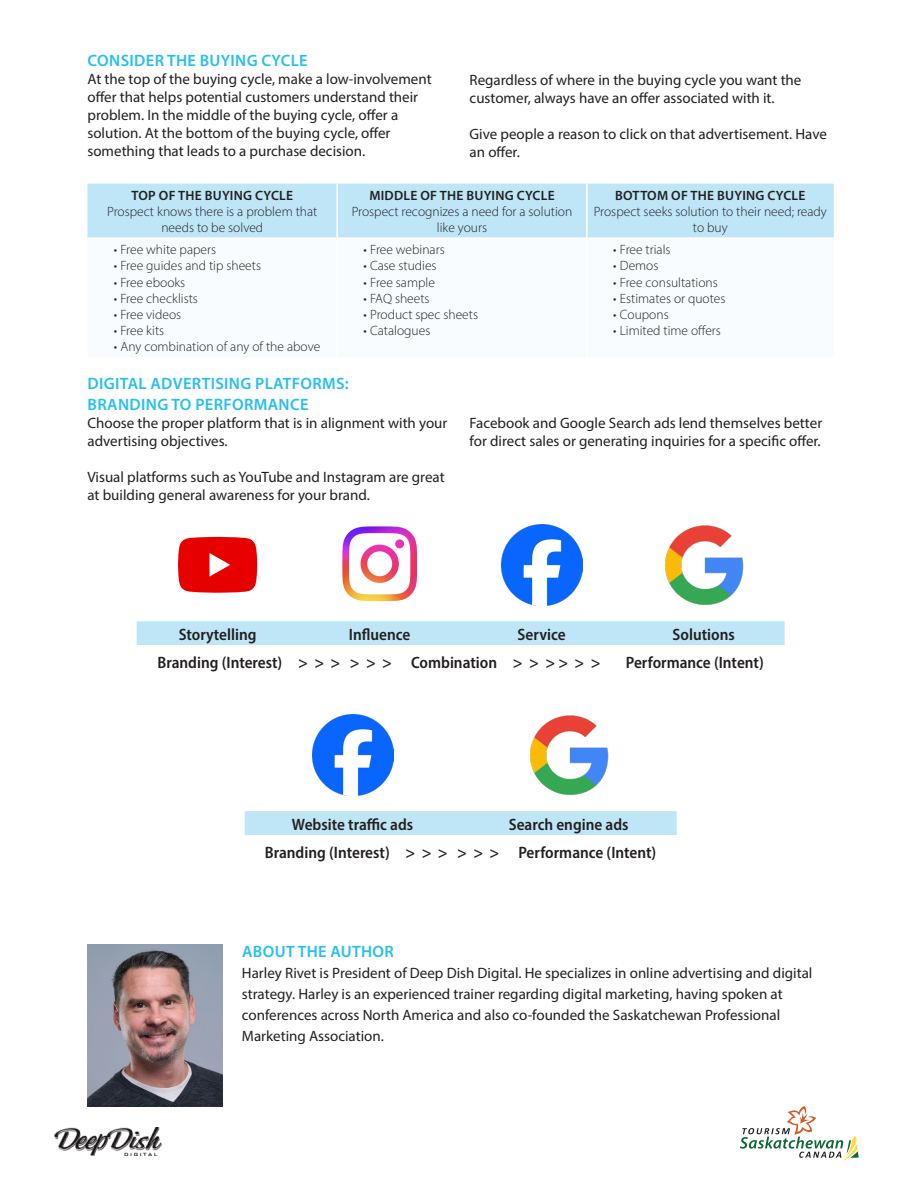
<style>
.page{position:relative;width:918px;height:1188px;background:#fff}
.page>*{position:absolute;margin:0;border:0;box-sizing:border-box;transform-origin:0 0}
.Sub-sub-head_semi-bold{font:600 semi-condensed 16.5px "Myriad Pro";color:#231f20}
.Sub-Head_semi-bold{font:600 16.5px "Myriad Pro";letter-spacing:.02em;color:#26bff0}
.Body_Text_regular{font:15px/18px "Myriad Pro";color:#231f20}
.Body_Text_regular-2{font:300 13.5px/16.2px "Myriad Pro";color:#231f20;text-align:center}
.Sub-Head_semi-bold-2{font:600 13.5px "Myriad Pro";letter-spacing:.02em;color:#231f20}
</style>
<div class="page">
<svg style="left:740px;top:1106px;width:119px;height:56px"></svg>
<img style="left:87px;top:944px;width:135px;height:162px">
<div style="left:87px;top:184px;width:747px;height:53px;background:#bee6f7"></div>
<hr style="left:336px;top:184px;width:2px;height:53px;background:#fff">
<hr style="left:586px;top:184px;width:2px;height:53px;background:#fff">
<div style="left:137px;top:621px;width:648px;height:24px;background:#bee6f7"></div>
<svg style="left:178px;top:537px;width:79px;height:56px;background:#e91d1d"></svg>
<img style="left:342px;top:526px;width:75px;height:75px">
<img style="left:501px;top:524px;width:81px;height:81px">
<img style="left:665px;top:525px;width:79px;height:80px">
<div style="left:245px;top:811px;width:432px;height:24px;background:#bee6f7"></div>
<img style="left:312px;top:714px;width:81px;height:81px">
<img style="left:530px;top:715px;width:79px;height:80px">
<img style="left:54px;top:1128px;width:107px;height:27px">
<p class="Sub-Head_semi-bold" style="left:88px;top:50px;width:222px">CONSIDER THE BUYING CYCLE</p>
<p class="Body_Text_regular" style="left:87px;top:70px;width:346px">At the top of the buying cycle, make a low-involvement offer that helps potential customers understand their problem. In the middle of the buying cycle, offer a solution. At the bottom of the buying cycle, offer something that leads to a purchase decision.</p>
<p class="Body_Text_regular" style="left:470px;top:70px;width:333px">Regardless of where in the buying cycle you want the customer, always have an offer associated with it.</p>
<p class="Body_Text_regular" style="left:470px;top:124px;width:359px">Give people a reason to click on that advertisement. Have an offer.</p>
<p class="Sub-Head_semi-bold-2" style="left:132px;top:187px;width:163px">TOP OF THE BUYING CYCLE</p>
<p class="Body_Text_regular-2" style="left:107px;top:203px;width:212px">Prospect knows there is a problem that needs to be solved</p>
<p class="Body_Text_regular-2" style="left:114px;top:242px;width:104px">• Free white papers</p>
<p class="Body_Text_regular-2" style="left:114px;top:258px;width:149px">• Free guides and tip sheets</p>
<p class="Body_Text_regular-2" style="left:114px;top:274px;width:73px">• Free ebooks</p>
<p class="Body_Text_regular-2" style="left:114px;top:290px;width:86px">• Free checklists</p>
<p class="Body_Text_regular-2" style="left:114px;top:306px;width:69px">• Free videos</p>
<p class="Body_Text_regular-2" style="left:114px;top:323px;width:52px">• Free kits</p>
<p class="Body_Text_regular-2" style="left:114px;top:339px;width:208px">• Any combination of any of the above</p>
<p class="Sub-Head_semi-bold-2" style="left:369px;top:187px;width:187px">MIDDLE OF THE BUYING CYCLE</p>
<p class="Body_Text_regular-2" style="left:352px;top:203px;width:222px">Prospect recognizes a need for a solution like yours</p>
<p class="Body_Text_regular-2" style="left:363px;top:242px;width:83px">• Free webinars</p>
<p class="Body_Text_regular-2" style="left:363px;top:258px;width:75px">• Case studies</p>
<p class="Body_Text_regular-2" style="left:363px;top:274px;width:73px">• Free sample</p>
<p class="Body_Text_regular-2" style="left:363px;top:290px;width:68px">• FAQ sheets</p>
<p class="Body_Text_regular-2" style="left:363px;top:306px;width:116px">• Product spec sheets</p>
<p class="Body_Text_regular-2" style="left:363px;top:323px;width:68px">• Catalogues</p>
<p class="Sub-Head_semi-bold-2" style="left:615px;top:187px;width:192px">BOTTOM OF THE BUYING CYCLE</p>
<p class="Body_Text_regular-2" style="left:594px;top:203px;width:235px">Prospect seeks solution to their need; ready to buy</p>
<p class="Body_Text_regular-2" style="left:613px;top:242px;width:59px">• Free trials</p>
<p class="Body_Text_regular-2" style="left:613px;top:258px;width:47px">• Demos</p>
<p class="Body_Text_regular-2" style="left:613px;top:274px;width:106px">• Free consultations</p>
<p class="Body_Text_regular-2" style="left:613px;top:290px;width:114px">• Estimates or quotes</p>
<p class="Body_Text_regular-2" style="left:613px;top:306px;width:57px">• Coupons</p>
<p class="Body_Text_regular-2" style="left:613px;top:323px;width:109px">• Limited time offers</p>
<p class="Sub-Head_semi-bold" style="left:88px;top:373px;width:263px">DIGITAL ADVERTISING PLATFORMS:</p>
<p class="Sub-Head_semi-bold" style="left:88px;top:394px;width:222px">BRANDING TO PERFORMANCE</p>
<p class="Body_Text_regular" style="left:87px;top:414px;width:361px">Choose the proper platform that is in alignment with your advertising objectives.</p>
<p class="Body_Text_regular" style="left:87px;top:468px;width:359px">Visual platforms such as YouTube and Instagram are great at building general awareness for your brand.</p>
<p class="Body_Text_regular" style="left:470px;top:414px;width:354px">Facebook and Google Search ads lend themselves better for direct sales or generating inquiries for a specific offer.</p>
<p class="Sub-sub-head_semi-bold" style="left:179px;top:624px;width:79px">Storytelling</p>
<p class="Sub-sub-head_semi-bold" style="left:349px;top:624px;width:63px">Influence</p>
<p class="Sub-sub-head_semi-bold" style="left:518px;top:624px;width:49px">Service</p>
<p class="Sub-sub-head_semi-bold" style="left:672px;top:624px;width:64px">Solutions</p>
<p class="Sub-sub-head_semi-bold" style="left:157px;top:652px;width:445px">Branding (Interest) &gt; &gt; &gt; &gt; &gt; &gt; Combination &gt; &gt; &gt; &gt; &gt; &gt;</p>
<p class="Sub-sub-head_semi-bold" style="left:626px;top:652px;width:139px">Performance (Intent)</p>
<p class="Sub-sub-head_semi-bold" style="left:292px;top:814px;width:123px">Website traffic ads</p>
<p class="Sub-sub-head_semi-bold" style="left:509px;top:814px;width:121px">Search engine ads</p>
<p class="Sub-sub-head_semi-bold" style="left:265px;top:842px;width:393px">Branding (Interest) &gt; &gt; &gt; &gt; &gt; &gt; Performance (Intent)</p>
<p class="Sub-Head_semi-bold" style="left:242px;top:940px;width:153px">ABOUT THE AUTHOR</p>
<p class="Body_Text_regular" style="left:242px;top:962px;width:572px;line-height:21px">Harley Rivet is President of Deep Dish Digital. He specializes in online advertising and digital strategy. Harley is an experienced trainer regarding digital marketing, having spoken at conferences across North America and also co-founded the Saskatchewan Professional Marketing Association.</p>
</div>
